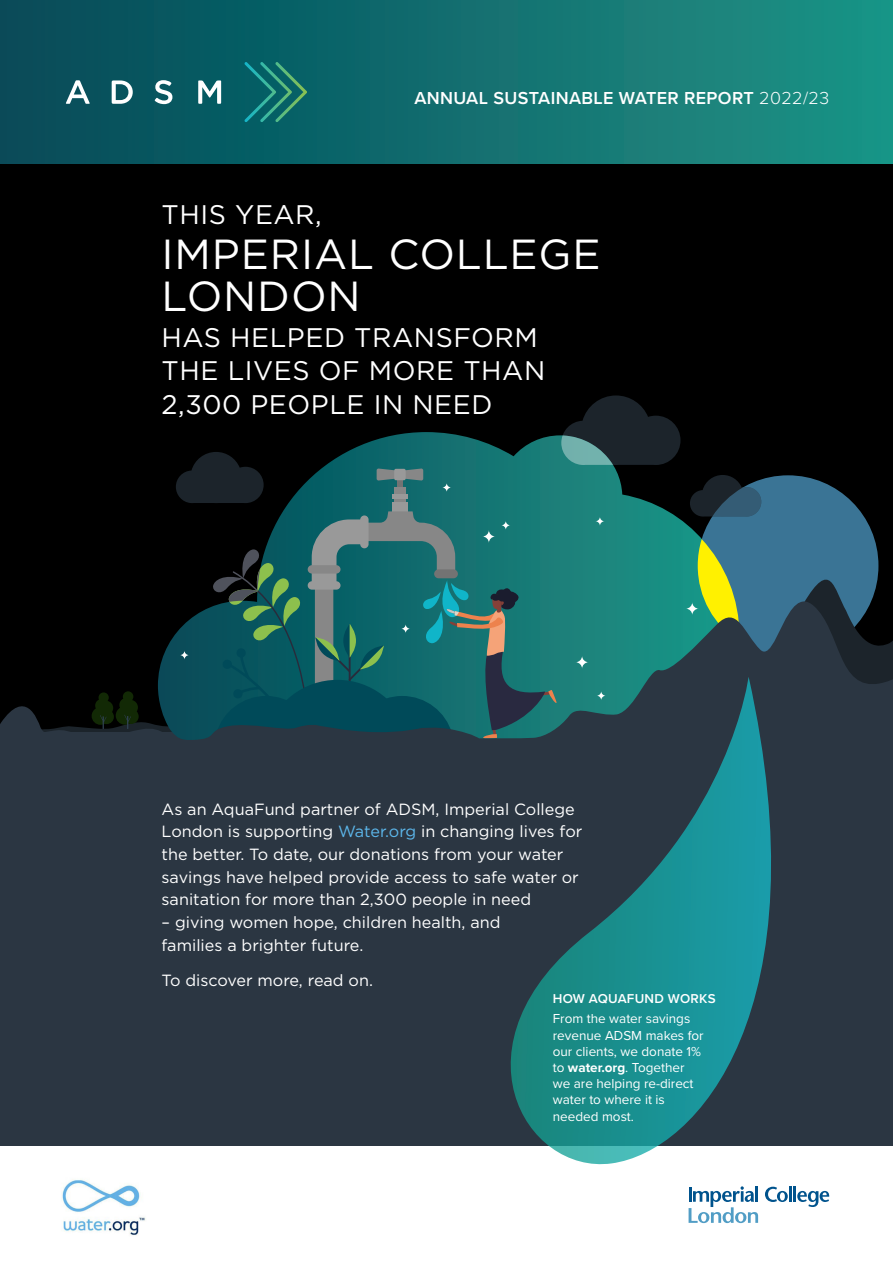
<style>
.page{position:relative;width:893px;height:1263px;background:#fff}
.page>*{position:absolute;margin:0;border:0;box-sizing:border-box;transform-origin:0 0}
.t1{font:42px/42px "Gotham";letter-spacing:.02em;color:#fff}
.t2{font:26.85px/33.6px "Gotham";letter-spacing:.02em;color:#fff}
.t3{font:600 18px "Proxima Nova";letter-spacing:.02em;color:#fff}
.t4{font:16.2px/22.6px "Gotham";color:#fff}
.t5{font:13.5px/16.2px "Proxima Nova";color:#fff}
.t6{font:600 13.35px "Proxima Nova";letter-spacing:.02em;color:#fff}
.s1{font-weight:300}
.s2{color:#5cb6ea}
.s3{font-weight:700}
</style>
<div class="page">
<div style="left:0;top:13px;width:893px;height:1090px;background:#000"></div>
<div style="left:0;top:0;width:893px;height:164px;background:linear-gradient(to right,#044957,#1e9386)"></div>
<div style="left:698px;top:475px;width:180px;height:181px;background:#3a7495;border-radius:50%"></div>
<div style="left:0;top:733px;width:893px;height:413px;background:#2b3642"></div>
<svg style="left:176px;top:432px;width:536px;height:120px"></svg>
<div style="left:397px;top:477px;width:6px;height:35px;background:#737373"></div>
<svg style="left:377px;top:468px;width:46px;height:13px"></svg>
<div style="left:394px;top:469px;width:12px;height:11px;background:#999;border-radius:2px"></div>
<div style="left:394px;top:487px;width:12px;height:36px;background:#878787"></div>
<div style="left:392px;top:502px;width:16px;height:21px;background:#999"></div>
<div style="left:392px;top:494px;width:16px;height:5px;background:#999"></div>
<svg style="left:442px;top:483px;width:9px;height:9px"></svg>
<svg style="left:698px;top:539px;width:14px;height:13px"></svg>
<svg style="left:81px;top:552px;width:812px;height:188px"></svg>
<svg style="left:0;top:706px;width:81px;height:27px"></svg>
<svg style="left:595px;top:517px;width:9px;height:9px"></svg>
<img style="left:61px;top:1180px;width:85px;height:55px">
<svg style="left:212px;top:511px;width:345px;height:229px;background:#1f6263"></svg>
<svg style="left:561px;top:395px;width:119px;height:70px"></svg>
<svg style="left:690px;top:475px;width:71px;height:42px"></svg>
<svg style="left:765px;top:1187px;width:23px;height:15px"></svg>
<hr style="left:789px;top:1186px;width:3px;height:16px;background:#00538d">
<hr style="left:793px;top:1186px;width:3px;height:16px;background:#00538d">
<svg style="left:797px;top:1191px;width:32px;height:16px"></svg>
<svg style="left:689px;top:1186px;width:69px;height:37px"></svg>
<svg style="left:66px;top:80px;width:24px;height:24px"></svg>
<svg style="left:198px;top:80px;width:23px;height:24px"></svg>
<svg style="left:111px;top:80px;width:22px;height:24px"></svg>
<svg style="left:154px;top:80px;width:18px;height:24px"></svg>
<svg style="left:244px;top:62px;width:63px;height:60px;background:#13716d"></svg>
<svg style="left:507px;top:677px;width:271px;height:488px"></svg>
<p class="t3" style="left:414px;top:84px;width:416px">ANNUAL SUSTAINABLE WATER REPORT <span class="s1">2022/23</span></p>
<p class="t2" style="left:162px;top:197px;width:162px">THIS YEAR,</p>
<p class="t1" style="left:162px;top:232px;width:440px">IMPERIAL COLLEGE<br>LONDON</p>
<p class="t2" style="left:162px;top:320px;width:385px">HAS HELPED TRANSFORM<br>THE LIVES OF MORE THAN<br>2,300 PEOPLE IN NEED</p>
<p class="t4" style="left:162px;top:797px;width:422px">As an AquaFund partner of ADSM, Imperial College London is supporting <span class="s2">Water.org</span> in changing lives for the better. To date, our donations from your water savings have helped provide access to safe water or sanitation for more than 2,300 people in need</p>
<p class="t4" style="left:162px;top:910px;width:340px">– giving women hope, children health, and families a brighter future.</p>
<p class="t4" style="left:162px;top:968px;width:213px">To discover more, read on.</p>
<p class="t6" style="left:553px;top:989px;width:164px">HOW AQUAFUND WORKS</p>
<p class="t5" style="left:553px;top:1010px;width:152px">From the water savings revenue ADSM makes for our clients, we donate 1% to <span class="s3">water.org</span>. Together we are helping re-direct water to where it is needed most.</p>
</div>
